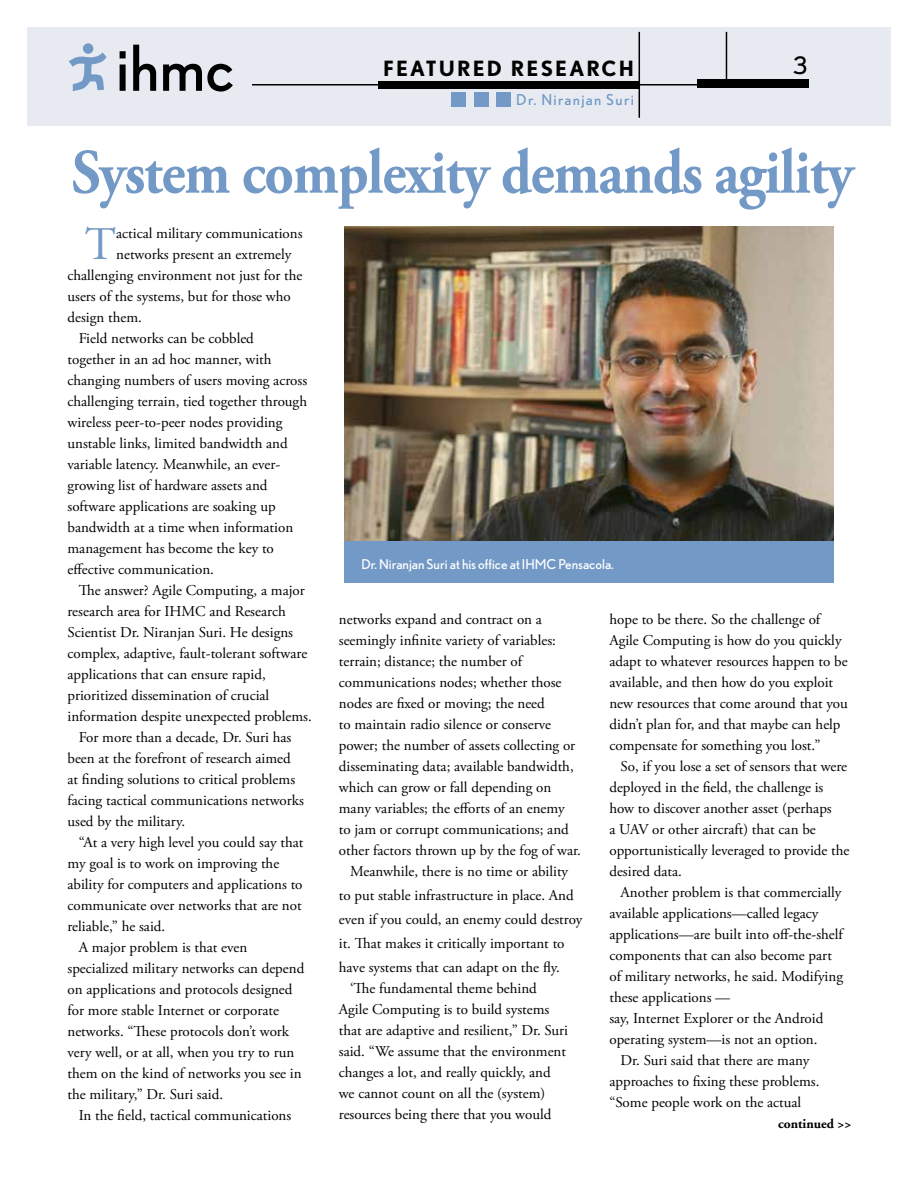
<style>
.page{position:relative;width:918px;height:1188px;background:#fff}
.page>*{position:absolute;margin:0;border:0;box-sizing:border-box;transform-origin:0 0}
.t1{font:700 63px "Adobe Garamond Pro";letter-spacing:-.02em;color:#7399c6;scale:.91 1}
.t2{font:46.65px "Adobe Garamond";color:#7399c6}
.t3{font:24px "Nobel";color:#000}
.t4{font:700 21px "Nobel";letter-spacing:.1em;color:#000}
.t5{font:15px/21px "Adobe Garamond Pro";color:#000}
.t6{font:15px "Nobel";letter-spacing:.09em;color:#7399c6}
.t7{font:13.5px "Nobel";color:#fff}
.t8{font:700 13.5px "Adobe Garamond";color:#000}
</style>
<div class="page">
<div style="left:27px;top:27px;width:864px;height:99px;background:#e7ebf1"></div>
<div style="left:698px;top:80px;width:111px;height:8px;background:#000"></div>
<div style="left:83px;top:43px;width:10px;height:11px;background:#7399c6;border-radius:50%"></div>
<svg style="left:69px;top:52px;width:37px;height:39px"></svg>
<svg style="left:120px;top:51px;width:6px;height:40px"></svg>
<svg style="left:133px;top:45px;width:23px;height:46px"></svg>
<svg style="left:163px;top:64px;width:70px;height:28px"></svg>
<div style="left:378px;top:81px;width:260px;height:8px;background:#000"></div>
<hr style="left:252px;top:84px;width:471px;height:2px;background:#000">
<hr style="left:726px;top:32px;width:1px;height:50px;background:#000">
<hr style="left:639px;top:32px;width:1px;height:86px;background:#000">
<img style="left:344px;top:227px;width:490px;height:315px">
<div style="left:344px;top:542px;width:490px;height:41px;background:#7399c6"></div>
<div style="left:451px;top:92px;width:15px;height:15px;background:#7399c6"></div>
<div style="left:474px;top:92px;width:15px;height:15px;background:#7399c6"></div>
<div style="left:496px;top:92px;width:15px;height:15px;background:#7399c6"></div>
<h3 class="t4" style="left:383px;top:55px;width:252px">FEATURED RESEARCH</h3>
<h3 class="t3" style="left:793px;top:52px;width:16px">3</h3>
<p class="t6" style="left:516px;top:91px;width:119px">Dr. Niranjan Suri</p>
<h1 class="t1" style="left:72px;top:136px;width:861px">System complexity demands agility</h1>
<h2 class="t2" style="left:85px;top:219px;width:32px">T</h2>
<p class="t5" style="left:116px;top:223px;width:188px">actical military communications</p>
<p class="t5" style="left:116px;top:244px;width:177px">networks present an extremely</p>
<p class="t5" style="left:68px;top:265px;width:236px">challenging environment not just for the</p>
<p class="t5" style="left:68px;top:286px;width:225px">users of the systems, but for those who</p>
<p class="t5" style="left:68px;top:307px;width:76px">design them.</p>
<p class="t5" style="left:79px;top:328px;width:177px">Field networks can be cobbled</p>
<p class="t5" style="left:68px;top:349px;width:206px">together in an ad hoc manner, with</p>
<p class="t5" style="left:68px;top:370px;width:241px">changing numbers of users moving across</p>
<p class="t5" style="left:68px;top:391px;width:241px">challenging terrain, tied together through</p>
<p class="t5" style="left:68px;top:412px;width:217px">wireless peer-to-peer nodes providing</p>
<p class="t5" style="left:68px;top:433px;width:222px">unstable links, limited bandwidth and</p>
<p class="t5" style="left:68px;top:454px;width:214px">variable latency. Meanwhile, an ever-</p>
<p class="t5" style="left:68px;top:475px;width:202px">growing list of hardware assets and</p>
<p class="t5" style="left:68px;top:496px;width:210px">software applications are soaking up</p>
<p class="t5" style="left:68px;top:517px;width:227px">bandwidth at a time when information</p>
<p class="t5" style="left:68px;top:538px;width:208px">management has become the key to</p>
<p class="t5" style="left:68px;top:559px;width:148px">effective communication.</p>
<p class="t5" style="left:79px;top:580px;width:228px">The answer? Agile Computing, a major</p>
<p class="t5" style="left:68px;top:601px;width:220px">research area for IHMC and Research</p>
<p class="t5" style="left:68px;top:622px;width:227px">Scientist Dr. Niranjan Suri. He designs</p>
<p class="t5" style="left:68px;top:643px;width:241px">complex, adaptive, fault-tolerant software</p>
<p class="t5" style="left:68px;top:664px;width:200px">applications that can ensure rapid,</p>
<p class="t5" style="left:68px;top:685px;width:203px">prioritized dissemination of crucial</p>
<p class="t5" style="left:68px;top:706px;width:246px">information despite unexpected problems.</p>
<p class="t5" style="left:79px;top:727px;width:214px">For more than a decade, Dr. Suri has</p>
<p class="t5" style="left:68px;top:748px;width:225px">been at the forefront of research aimed</p>
<p class="t5" style="left:68px;top:769px;width:229px">at finding solutions to critical problems</p>
<p class="t5" style="left:68px;top:790px;width:238px">facing tactical communications networks</p>
<p class="t5" style="left:68px;top:811px;width:119px">used by the military.</p>
<p class="t5" style="left:79px;top:832px;width:226px">“At a very high level you could say that</p>
<p class="t5" style="left:68px;top:853px;width:213px">my goal is to work on improving the</p>
<p class="t5" style="left:68px;top:874px;width:237px">ability for computers and applications to</p>
<p class="t5" style="left:68px;top:895px;width:236px">communicate over networks that are not</p>
<p class="t5" style="left:68px;top:916px;width:99px">reliable,” he said.</p>
<p class="t5" style="left:79px;top:937px;width:170px">A major problem is that even</p>
<p class="t5" style="left:68px;top:958px;width:238px">specialized military networks can depend</p>
<p class="t5" style="left:68px;top:979px;width:227px">on applications and protocols designed</p>
<p class="t5" style="left:68px;top:1000px;width:213px">for more stable Internet or corporate</p>
<p class="t5" style="left:68px;top:1021px;width:223px">networks. “These protocols don’t work</p>
<p class="t5" style="left:68px;top:1042px;width:228px">very well, or at all, when you try to run</p>
<p class="t5" style="left:68px;top:1063px;width:236px">them on the kind of networks you see in</p>
<p class="t5" style="left:68px;top:1084px;width:157px">the military,” Dr. Suri said.</p>
<p class="t5" style="left:79px;top:1105px;width:214px">In the field, tactical communications</p>
<p class="t7" style="left:361px;top:556px;width:254px">Dr. Niranjan Suri at his office at IHMC Pensacola.</p>
<p class="t5" style="left:339px;top:609px;width:205px">networks expand and contract on a</p>
<p class="t5" style="left:339px;top:630px;width:219px">seemingly infinite variety of variables:</p>
<p class="t5" style="left:339px;top:651px;width:185px">terrain; distance; the number of</p>
<p class="t5" style="left:339px;top:672px;width:224px">communications nodes; whether those</p>
<p class="t5" style="left:339px;top:693px;width:208px">nodes are fixed or moving; the need</p>
<p class="t5" style="left:339px;top:714px;width:214px">to maintain radio silence or conserve</p>
<p class="t5" style="left:339px;top:735px;width:238px">power; the number of assets collecting or</p>
<p class="t5" style="left:339px;top:756px;width:236px">disseminating data; available bandwidth,</p>
<p class="t5" style="left:339px;top:777px;width:214px">which can grow or fall depending on</p>
<p class="t5" style="left:339px;top:798px;width:228px">many variables; the efforts of an enemy</p>
<p class="t5" style="left:339px;top:819px;width:231px">to jam or corrupt communications; and</p>
<p class="t5" style="left:339px;top:840px;width:244px">other factors thrown up by the fog of war.</p>
<p class="t5" style="left:350px;top:861px;width:220px">Meanwhile, there is no time or ability</p>
<p class="t5" style="left:339px;top:884px;width:245px;line-height:24px">to put stable infrastructure in place. And even if you could, an enemy could destroy it. That makes it critically important to have systems that can adapt on the fly.</p>
<p class="t5" style="left:339px;top:978px;width:231px;text-indent:11px">‘The fundamental theme behind Agile Computing is to build systems that are adaptive and resilient,” Dr. Suri said. “We assume that the environment changes a lot, and really quickly, and we cannot count on all the (system) resources being there that you would</p>
<p class="t5" style="left:609px;top:609px;width:240px">hope to be there. So the challenge of Agile Computing is how do you quickly adapt to whatever resources happen to be available, and then how do you exploit new resources that come around that you didn’t plan for, and that maybe can help compensate for something you lost.”</p>
<p class="t5" style="left:609px;top:756px;width:242px;text-indent:11px">So, if you lose a set of sensors that were deployed in the field, the challenge is how to discover another asset (perhaps<br>a UAV or other aircraft) that can be opportunistically leveraged to provide the desired data.</p>
<p class="t5" style="left:621px;top:882px;width:222px">Another problem is that commercially</p>
<p class="t5" style="left:609px;top:903px;width:211px">available applications—called legacy</p>
<p class="t5" style="left:609px;top:924px;width:235px">applications—are built into off-the-shelf</p>
<p class="t5" style="left:609px;top:945px;width:224px">components that can also become part</p>
<p class="t5" style="left:609px;top:966px;width:235px">of military networks, he said. Modifying</p>
<p class="t5" style="left:609px;top:987px;width:122px">these applications —</p>
<p class="t5" style="left:609px;top:1008px;width:215px">say, Internet Explorer or the Android</p>
<p class="t5" style="left:609px;top:1029px;width:210px">operating system—is not an option.</p>
<p class="t5" style="left:621px;top:1050px;width:190px">Dr. Suri said that there are many</p>
<p class="t5" style="left:609px;top:1071px;width:212px">approaches to fixing these problems.</p>
<p class="t5" style="left:609px;top:1092px;width:193px">“Some people work on the actual</p>
<p class="t8" style="left:778px;top:1117px;width:75px">continued &gt;&gt;</p>
</div>
